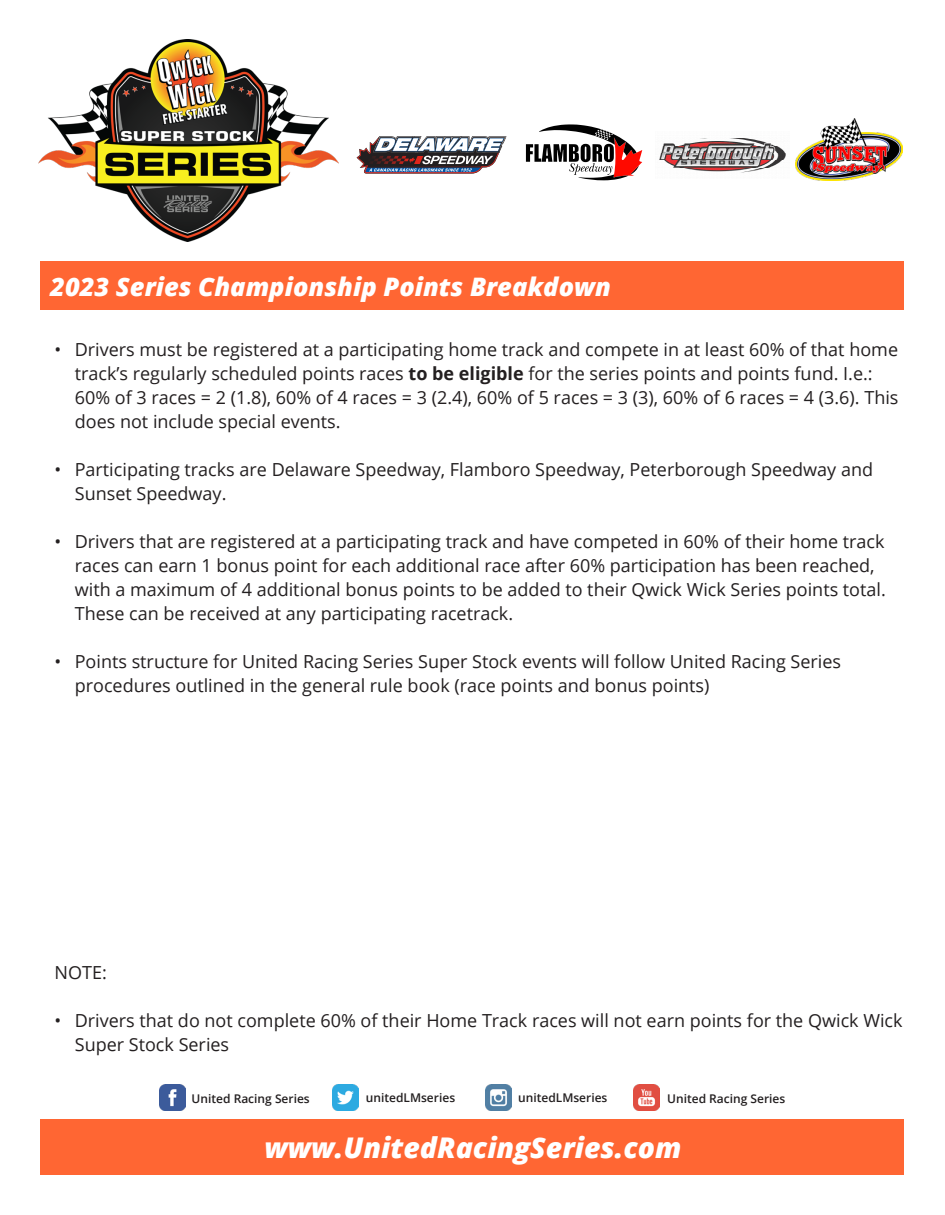
<style>
.page{position:relative;width:945px;height:1215px;background:#fff}
.page>*{position:absolute;margin:0;border:0;box-sizing:border-box;transform-origin:0 0}
.t1{font:italic 800 28.5px "Open Sans";color:#fff}
.t2{font:italic 800 25.5px "Open Sans";color:#fff}
.t3{font:18px/24px "Open Sans";color:#231f20}
.t4{font:600 12px "Open Sans";color:#231f20}
.s1{font-weight:700}
</style>
<div class="page">
<div style="left:40px;top:262px;width:864px;height:48px;background:#f63"></div>
<svg style="left:526px;top:124px;width:116px;height:56px"></svg>
<div style="left:40px;top:1119px;width:864px;height:55px;background:#f63"></div>
<img style="left:795px;top:118px;width:108px;height:62px">
<img style="left:659px;top:138px;width:127px;height:35px">
<img style="left:39px;top:39px;width:299px;height:203px">
<img style="left:159px;top:1084px;width:26px;height:26px">
<img style="left:486px;top:1084px;width:26px;height:26px">
<img style="left:332px;top:1084px;width:26px;height:26px">
<img style="left:634px;top:1084px;width:26px;height:26px">
<svg style="left:356px;top:136px;width:151px;height:38px"></svg>
<p class="t2" style="left:50px;top:267px;width:562px">2023 Series Championship Points Breakdown</p>
<p class="t3" style="left:75px;top:337px;width:825px;text-indent:-20px">• Drivers must be registered at a participating home track and compete in at least 60% of that home track’s regularly scheduled points races <span class="s1">to be eligible</span> for the series points and points fund. I.e.:<br>60% of 3 races = 2 (1.8), 60% of 4 races = 3 (2.4), 60% of 5 races = 3 (3), 60% of 6 races = 4 (3.6). This does not include special events.</p>
<p class="t3" style="left:75px;top:457px;width:800px;text-indent:-20px">• Participating tracks are Delaware Speedway, Flamboro Speedway, Peterborough Speedway and<br>Sunset Speedway.</p>
<p class="t3" style="left:75px;top:529px;width:813px;text-indent:-20px">• Drivers that are registered at a participating track and have competed in 60% of their home track races can earn 1 bonus point for each additional race after 60% participation has been reached, with a maximum of 4 additional bonus points to be added to their Qwick Wick Series points total.<br>These can be received at any participating racetrack.</p>
<p class="t3" style="left:75px;top:649px;width:768px;text-indent:-20px">• Points structure for United Racing Series Super Stock events will follow United Racing Series procedures outlined in the general rule book (race points and bonus points)</p>
<p class="t3" style="left:55px;top:960px;width:54px">NOTE:</p>
<p class="t3" style="left:75px;top:1008px;width:829px;text-indent:-20px">• Drivers that do not complete 60% of their Home Track races will not earn points for the Qwick Wick<br>Super Stock Series</p>
<p class="t4" style="left:192px;top:1090px;width:120px">United Racing Series</p>
<p class="t4" style="left:366px;top:1090px;width:91px">unitedLMseries</p>
<p class="t4" style="left:518px;top:1090px;width:91px">unitedLMseries</p>
<p class="t4" style="left:667px;top:1090px;width:120px">United Racing Series</p>
<p class="t1" style="left:264px;top:1126px;width:419px">www.UnitedRacingSeries.com</p>
</div>
